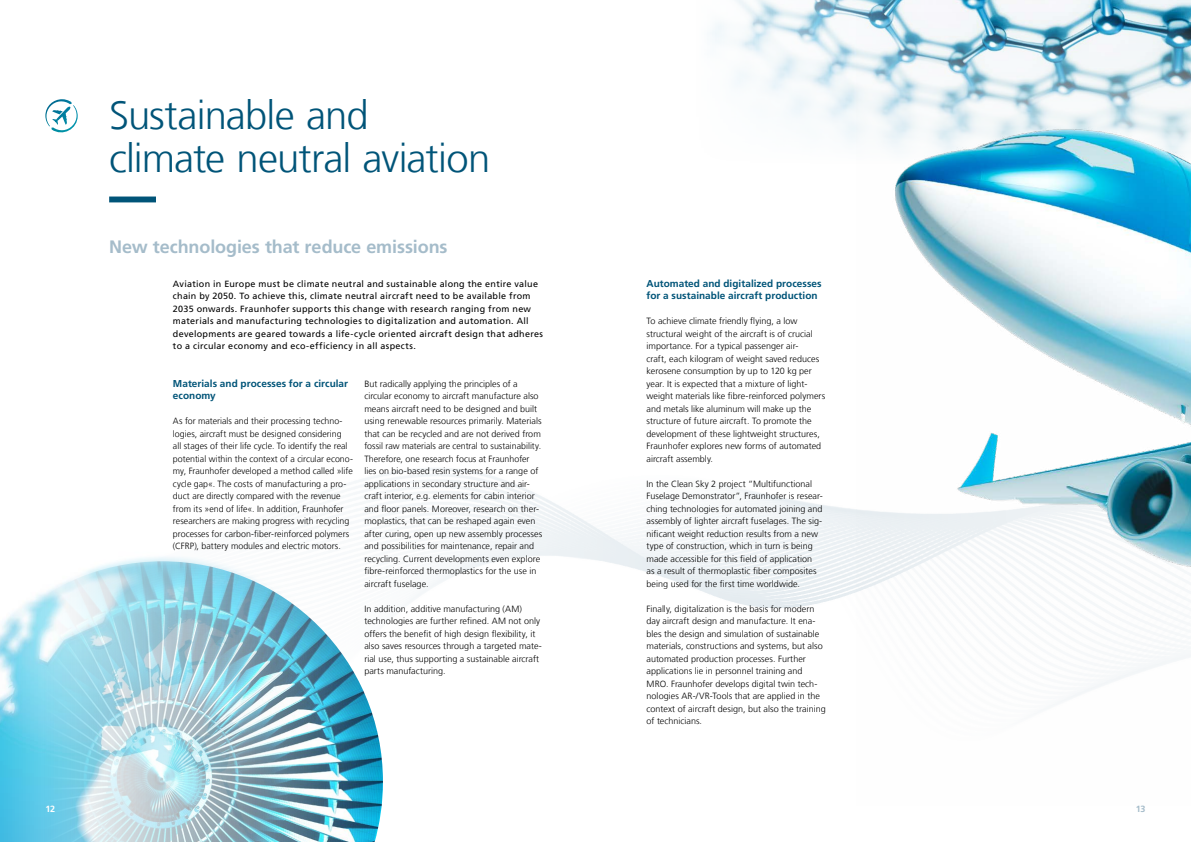
<style>
.page{position:relative;width:1191px;height:842px;background:#fff}
.page>*{position:absolute;margin:0;border:0;box-sizing:border-box;transform-origin:0 0}
.t1{font:300 40px/43.2px "Frutiger LT Com";letter-spacing:-.02em;color:#005478}
.t2{font:700 18px "Frutiger LT Com";letter-spacing:-.005em;color:#a5bcca}
.t3{font:700 10px/12.5px "Frutiger LT Com";letter-spacing:.005em;color:#005478}
.t4{font:300 9px/12.5px "Frutiger LT Com";color:#000}
.t5{font:9px/12.5px "Frutiger LT Com";letter-spacing:.03em;color:#000}
.t6{font:700 9px "Frutiger LT Com";color:#fff}
.t7{font:700 9px "Frutiger LT Com";color:#a5bcca}
</style>
<div class="page">
<svg style="left:45px;top:99px;width:33px;height:34px"></svg>
<img style="left:0;top:561px;width:383px;height:281px">
<img style="left:710px;top:0;width:481px;height:142px">
<svg style="left:109px;top:197px;width:47px;height:5px"></svg>
<img style="left:856px;top:13px;width:335px;height:718px">
<h1 class="t1" style="left:109px;top:94px;width:383px">Sustainable and climate neutral aviation</h1>
<h2 class="t2" style="left:109px;top:236px;width:340px">New technologies that reduce emissions</h2>
<p class="t5" style="left:173px;top:277px;width:371px">Aviation in Europe must be climate neutral and sustainable along the entire value chain by 2050. To achieve this, climate neutral aircraft need to be available from 2035 onwards. Fraunhofer supports this change with research ranging from new materials and manufacturing technologies to digitalization and automation. All developments are geared towards a life-cycle oriented aircraft design that adheres to a circular economy and eco-efficiency in all aspects.</p>
<p class="t3" style="left:173px;top:377px;width:177px">Materials and processes for a circular economy</p>
<p class="t4" style="left:173px;top:415px;width:182px">As for materials and their processing techno&shy;logies, aircraft must be designed considering<br>all stages of their life cycle. To identify the real potential within the context of a circular econo&shy;my, Fraunhofer developed a method called »life cycle gap«. The costs of manufacturing a pro&shy;duct are directly compared with the revenue from its »end of life«. In addition, Fraunhofer researchers are making progress with recycling processes for carbon-fiber-reinforced polymers (CFRP), battery modules and electric motors.</p>
<p class="t4" style="left:364px;top:377px;width:179px">But radically applying the principles of a circular economy to aircraft manufacture also means aircraft need to be designed and built using renewable resources primarily. Materials that can be recycled and are not derived from fossil raw materials are central to sustainability.<br>Therefore, one research focus at Fraunhofer lies on bio-based resin systems for a range of applications in secondary structure and air&shy;craft interior, e.g. elements for cabin interior and floor panels. Moreover, research on ther&shy;moplastics, that can be reshaped again even after curing, open up new assembly processes and possibilities for maintenance, repair and recycling. Current developments even explore fibre-reinforced thermoplastics for the use in aircraft fuselage.</p>
<p class="t4" style="left:364px;top:602px;width:179px">In addition, additive manufacturing (AM) technologies are further refined. AM not only offers the benefit of high design flexibility, it also saves resources through a targeted mate&shy;rial use, thus supporting a sustainable aircraft parts manufacturing.</p>
<p class="t3" style="left:646px;top:277px;width:177px">Automated and digitalized processes for a sustainable aircraft production</p>
<p class="t4" style="left:646px;top:315px;width:180px">To achieve climate friendly flying, a low structural weight of the aircraft is of crucial importance. For a typical passenger air-<br>craft, each kilogram of weight saved reduces kerosene consumption by up to 120 kg per year. It is expected that a mixture of light&shy;weight materials like fibre-reinforced polymers and metals like aluminum will make up the structure of future aircraft. To promote the development of these lightweight structures, Fraunhofer explores new forms of automated aircraft assembly.</p>
<p class="t4" style="left:646px;top:477px;width:178px">In the Clean Sky 2 project “Multifunctional Fuselage Demonstrator”, Fraunhofer is resear&shy;ching technologies for automated joining and assembly of lighter aircraft fuselages. The sig&shy;nificant weight reduction results from a new type of construction, which in turn is being made accessible for this field of application<br>as a result of thermoplastic fiber composites being used for the first time worldwide.</p>
<p class="t4" style="left:646px;top:602px;width:181px">Finally, digitalization is the basis for modern day aircraft design and manufacture. It ena&shy;bles the design and simulation of sustainable materials, constructions and systems, but also automated production processes. Further applications lie in personnel training and<br>MRO. Fraunhofer develops digital twin tech&shy;nologies AR-/VR-Tools that are applied in the context of aircraft design, but also the training of technicians.</p>
<p class="t6" style="left:45px;top:803px;width:11px">12</p>
<p class="t7" style="left:1135px;top:803px;width:11px">13</p>
</div>
